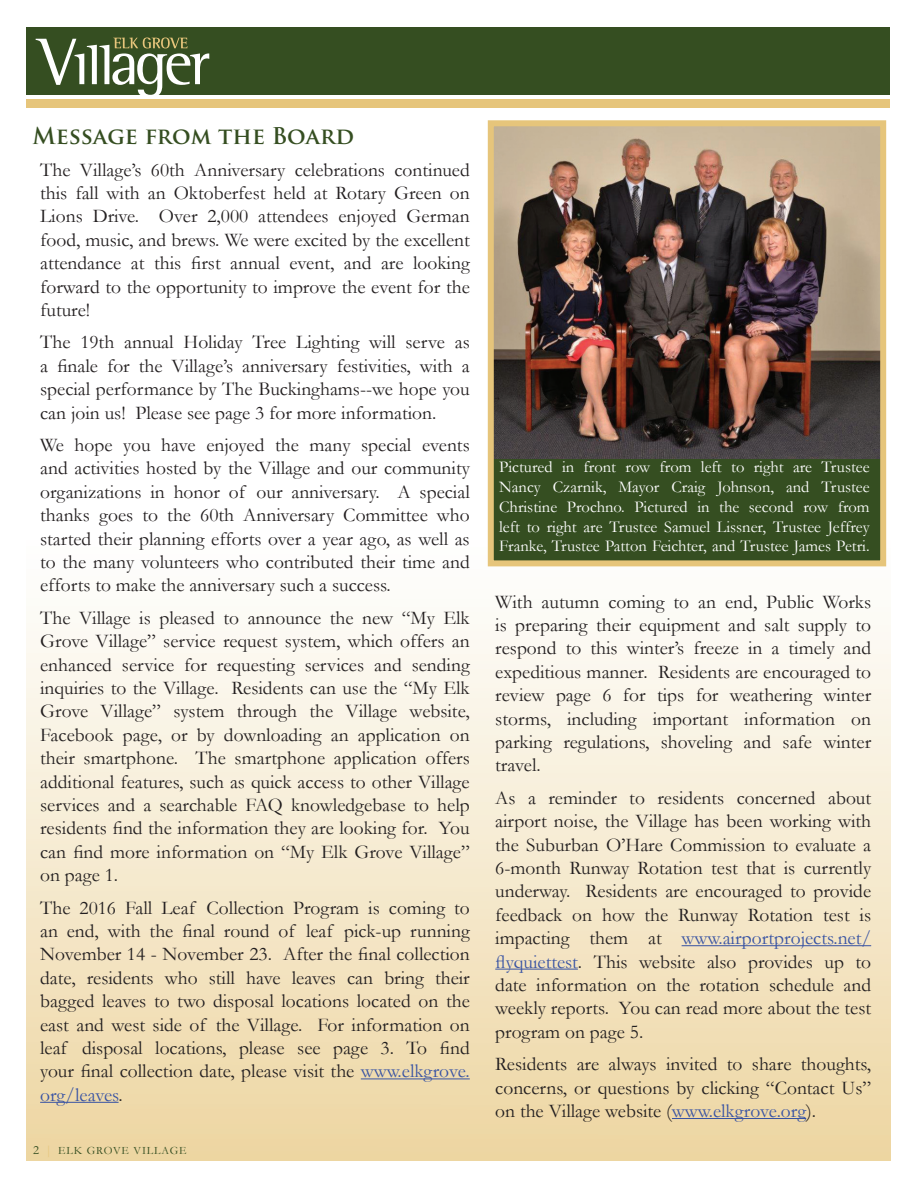
<style>
.page{position:relative;width:918px;height:1188px;background:#fff}
.page>*{position:absolute;margin:0;border:0;box-sizing:border-box;transform-origin:0 0}
.t1{font:700 22.5px "Trajan Pro";color:#354e21}
.t2{font:19.5px/23.4px "Garamond";color:#231f20;text-align:justify}
.t3{font:16.5px/19.8px "Garamond";color:#fff;text-align:justify}
.t4{font:11.25px "Garamond";letter-spacing:.08em;color:#354e21}
.s1{color:#3853a3}
.s2{font-size:12.75px}
.s3{font-size:12.75px;color:#e6c57b}
</style>
<div class="page">
<div style="left:26px;top:540px;width:864px;height:621px;background:linear-gradient(to bottom,#feffff,#edd6a2)"></div>
<div style="left:26px;top:27px;width:864px;height:67px;background:#354e21"></div>
<div style="left:26px;top:99px;width:864px;height:9px;background:#e6c57b"></div>
<svg style="left:36px;top:37px;width:173px;height:58px"></svg>
<div style="left:491px;top:450px;width:391px;height:111px;background:#354e21"></div>
<hr style="left:361px;top:1078px;width:109px;height:1px;background:#3853a3">
<hr style="left:40px;top:1102px;width:79px;height:1px;background:#3853a3">
<hr style="left:682px;top:945px;width:189px;height:1px;background:#3853a3">
<hr style="left:495px;top:969px;width:83px;height:1px;background:#3853a3">
<hr style="left:672px;top:1118px;width:134px;height:1px;background:#3853a3">
<img style="left:495px;top:127px;width:384px;height:331px">
<div style="left:488px;top:120px;width:398px;height:446px;border:6px solid #e6c57b"></div>
<p class="t1" style="left:32px;top:122px;width:323px">Message from the Board</p>
<p class="t2" style="left:40px;top:157px;width:431px">The Village’s 60th Anniversary celebrations continued this fall with an Oktoberfest held at Rotary Green on Lions Drive. Over 2,000 attendees enjoyed German food, music, and brews. We were excited by the excellent attendance at this first annual event, and are looking forward to the opportunity to improve the event for the future!</p>
<p class="t2" style="left:40px;top:330px;width:431px">The 19th annual Holiday Tree Lighting will serve as a finale for the Village’s anniversary festivities, with a special performance by The Buckinghams--we hope you can join us! Please see page 3 for more information.</p>
<p class="t2" style="left:40px;top:433px;width:431px">We hope you have enjoyed the many special events and activities hosted by the Village and our community organizations in honor of our anniversary. A special thanks goes to the 60th Anniversary Committee who started their planning efforts over a year ago, as well as to the many volunteers who contributed their time and efforts to make the anniversary such a success.</p>
<p class="t2" style="left:40px;top:606px;width:431px">The Village is pleased to announce the new “My Elk Grove Village” service request system, which offers an enhanced service for requesting services and sending inquiries to the Village. Residents can use the “My Elk Grove Village” system through the Village website, Facebook page, or by downloading an application on their smartphone. The smartphone application offers additional features, such as quick access to other Village services and a searchable FAQ knowledgebase to help residents find the information they are looking for. You can find more information on “My Elk Grove Village” on page 1.</p>
<p class="t2" style="left:40px;top:895px;width:431px">The 2016 Fall Leaf Collection Program is coming to an end, with the final round of leaf pick-up running November 14 - November 23. After the final collection date, residents who still have leaves can bring their bagged leaves to two disposal locations located on the east and west side of the Village. For information on leaf disposal locations, please see page 3. To find your final collection date, please visit the <span class="s1">www.elkgrove. org/leaves</span>.</p>
<p class="t4" style="left:33px;top:1143px;width:155px"><span class="s2">2</span> <span class="s3">|</span> ELK GROVE VILLAGE</p>
<p class="t3" style="left:499px;top:457px;width:372px">Pictured in front row from left to right are Trustee Nancy Czarnik, Mayor Craig Johnson, and Trustee Christine Prochno. Pictured in the second row from left to right are Trustee Samuel Lissner, Trustee Jeffrey Franke, Trustee Patton Feichter, and Trustee James Petri.</p>
<p class="t2" style="left:495px;top:589px;width:377px">With autumn coming to an end, Public Works is preparing their equipment and salt supply to respond to this winter’s freeze in a timely and expeditious manner. Residents are encouraged to review page 6 for tips for weathering winter storms, including important information on parking regulations, shoveling and safe winter travel.</p>
<p class="t2" style="left:495px;top:786px;width:377px">As a reminder to residents concerned about airport noise, the Village has been working with the Suburban O’Hare Commission to evaluate a 6-month Runway Rotation test that is currently underway. Residents are encouraged to provide feedback on how the Runway Rotation test is impacting them at <span class="s1">www.airportprojects.net/ flyquiettest</span>. This website also provides up to date information on the rotation schedule and weekly reports. You can read more about the test program on page 5.</p>
<p class="t2" style="left:495px;top:1052px;width:377px">Residents are always invited to share thoughts, concerns, or questions by clicking “Contact Us” on the Village website (<span class="s1">www.elkgrove.org</span>).</p>
</div>
